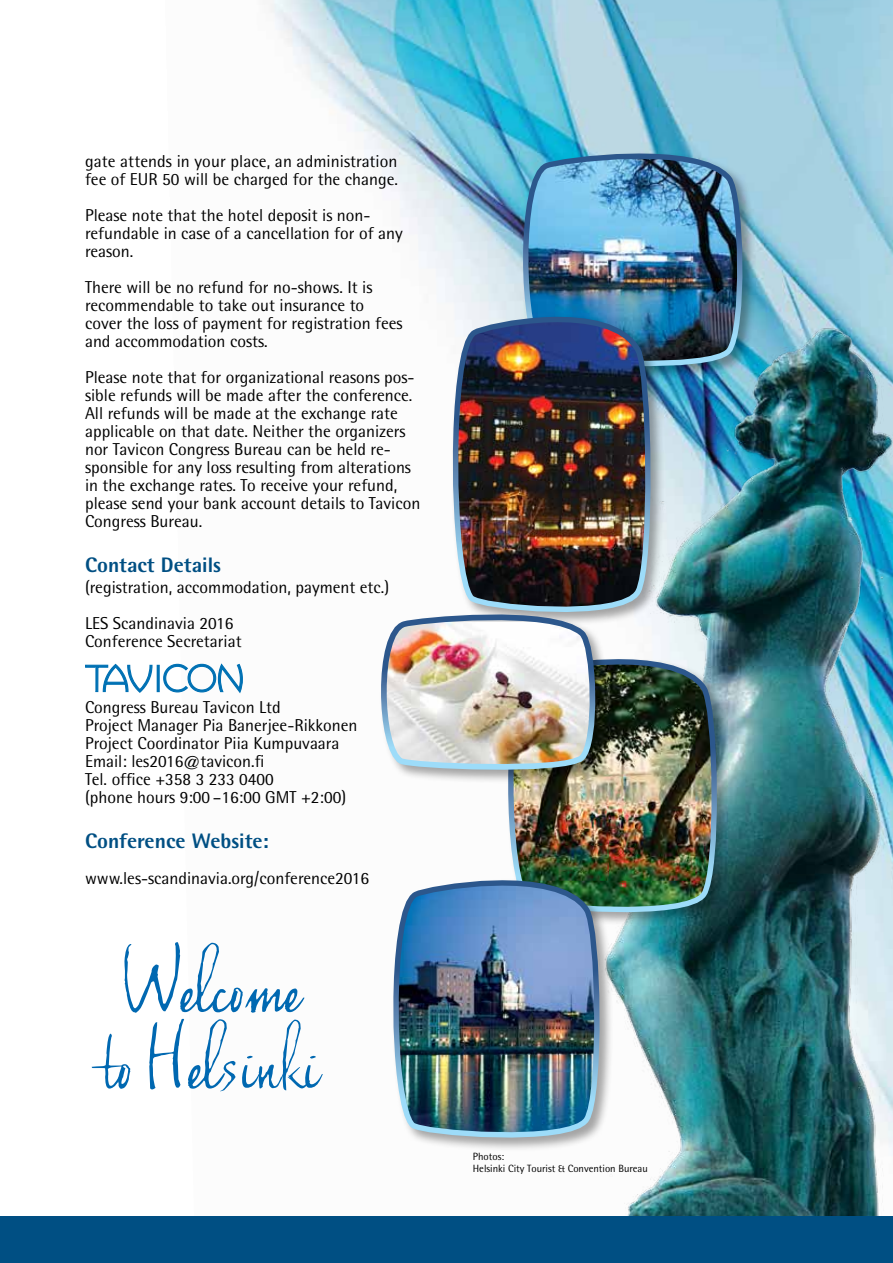
<style>
.page{position:relative;width:893px;height:1263px;background:#fff}
.page>*{position:absolute;margin:0;border:0;box-sizing:border-box;transform-origin:0 0}
.t1{font:58.35px/76.5px "Cantwritequicklyinwinter";color:#0068b1;text-align:center;scale:1.8 1}
.t2{font:800 21px "Rotis Semi Sans";color:#004f83}
.t3{font:17.25px/18px "Rotis Semi Sans";color:#000}
.t4{font:10.5px/12px "Rotis Semi Sans";color:#000}
</style>
<div class="page">
<img style="left:270px;top:0;width:623px;height:299px">
<img style="left:614px;top:217px;width:279px;height:999px">
<div style="left:0;top:1216px;width:893px;height:47px;background:#004f83"></div>
<svg style="left:85px;top:663px;width:68px;height:30px"></svg>
<div style="left:157px;top:665px;width:3px;height:27px;border:1px solid #0071b4"></div>
<svg style="left:163px;top:663px;width:80px;height:31px"></svg>
<div style="left:506px;top:657px;width:225px;height:269px;background:#000;opacity:.35"></div>
<img style="left:506px;top:645px;width:220px;height:274px">
<div style="left:521px;top:151px;width:236px;height:229px;background:#000;opacity:.35"></div>
<img style="left:511px;top:142px;width:241px;height:230px">
<div style="left:451px;top:315px;width:213px;height:311px;background:#000;opacity:.35"></div>
<img style="left:445px;top:299px;width:215px;height:322px">
<div style="left:379px;top:612px;width:230px;height:172px;background:#000;opacity:.35"></div>
<img style="left:379px;top:607px;width:226px;height:166px">
<div style="left:391px;top:878px;width:223px;height:274px;background:#000;opacity:.35"></div>
<img style="left:391px;top:865px;width:218px;height:280px">
<p class="t3" style="left:85px;top:152px;width:314px">gate attends in your place, an administration fee of EUR 50 will be charged for the change.</p>
<p class="t3" style="left:85px;top:206px;width:319px">Please note that the hotel deposit is non&shy;refundable in case of a cancellation for of any reason.</p>
<p class="t3" style="left:85px;top:278px;width:319px">There will be no refund for no-shows. It is recommendable to take out insurance to cover the loss of payment for registration fees and accommodation costs.</p>
<p class="t3" style="left:85px;top:368px;width:337px">Please note that for organizational reasons pos&shy;sible refunds will be made after the conference.<br>All refunds will be made at the exchange rate applicable on that date. Neither the organizers nor Tavicon Congress Bureau can be held re&shy;sponsible for any loss resulting from alterations in the exchange rates. To receive your refund, please send your bank account details to Tavicon Congress Bureau.</p>
<p class="t2" style="left:85px;top:551px;width:137px">Contact Details</p>
<p class="t3" style="left:85px;top:569px;width:306px;line-height:36px">(registration, accommodation, payment etc.)<br>LES Scandinavia 2016</p>
<p class="t3" style="left:85px;top:632px;width:158px">Conference Secretariat</p>
<p class="t3" style="left:85px;top:698px;width:274px">Congress Bureau Tavicon Ltd<br>Project Manager Pia Banerjee-Rikkonen<br>Project Coordinator Piia Kumpuvaara<br>Email: les2016@tavicon.fi<br>Tel. office +358 3 233 0400<br>(phone hours 9:00 –16:00 GMT +2:00)</p>
<p class="t2" style="left:85px;top:827px;width:185px">Conference Website:</p>
<p class="t3" style="left:85px;top:869px;width:286px">www.les-scandinavia.org/conference2016</p>
<h1 class="t1" style="left:104px;top:953px;width:122px">Welcome to Helsinki</h1>
<p class="t4" style="left:473px;top:1151px;width:177px">Photos:<br>Helsinki City Tourist &amp; Convention Bureau</p>
</div>
